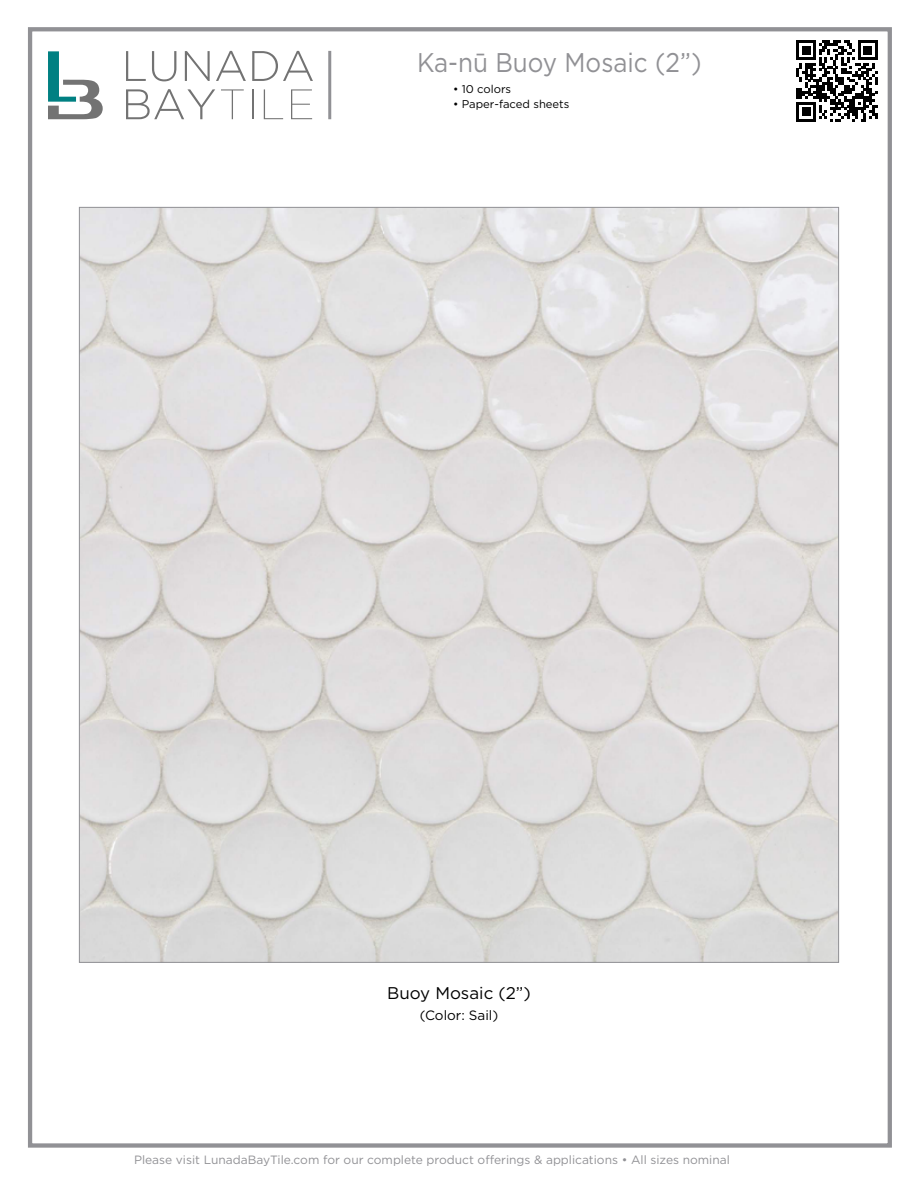
<style>
.page{position:relative;width:918px;height:1188px;background:#fff}
.page>*{position:absolute;margin:0;border:0;box-sizing:border-box;transform-origin:0 0}
.t1{font:27px "Gotham";color:#919195;scale:.9 1}
.t2{font:16.95px "Gotham";color:#000}
.t3{font:13.5px "Gotham";color:#000}
.t4{font:12px "Gotham";color:#919195}
.t5{font:11.25px "Gotham";color:#000}
</style>
<div class="page">
<div style="left:28px;top:27px;width:864px;height:1121px;border:4px solid #919195"></div>
<svg style="left:126px;top:51px;width:20px;height:30px"></svg>
<svg style="left:152px;top:51px;width:24px;height:30px"></svg>
<svg style="left:185px;top:51px;width:25px;height:30px"></svg>
<svg style="left:216px;top:51px;width:30px;height:30px"></svg>
<svg style="left:252px;top:51px;width:61px;height:30px"></svg>
<svg style="left:126px;top:89px;width:89px;height:30px"></svg>
<svg style="left:221px;top:89px;width:23px;height:30px"></svg>
<hr style="left:252px;top:89px;width:1px;height:30px;background:#737373">
<svg style="left:264px;top:89px;width:19px;height:30px"></svg>
<svg style="left:291px;top:89px;width:21px;height:30px"></svg>
<svg style="left:48px;top:51px;width:55px;height:68px"></svg>
<hr style="left:328px;top:51px;width:3px;height:68px;background:#919195">
<svg style="left:796px;top:40px;width:82px;height:82px"></svg>
<img style="left:81px;top:209px;width:756px;height:751px">
<h1 class="t1" style="left:417px;top:46px;width:318px">Ka-nū Buoy Mosaic (2”)</h1>
<p class="t5" style="left:453px;top:82px;width:60px">• 10 colors</p>
<p class="t5" style="left:453px;top:97px;width:118px">• Paper-faced sheets</p>
<h2 class="t2" style="left:387px;top:982px;width:145px">Buoy Mosaic (2”)</h2>
<p class="t3" style="left:420px;top:1007px;width:80px">(Color: Sail)</p>
<p class="t4" style="left:134px;top:1152px;width:597px">Please visit LunadaBayTile.com for our complete product offerings &amp; applications • All sizes nominal</p>
</div>
